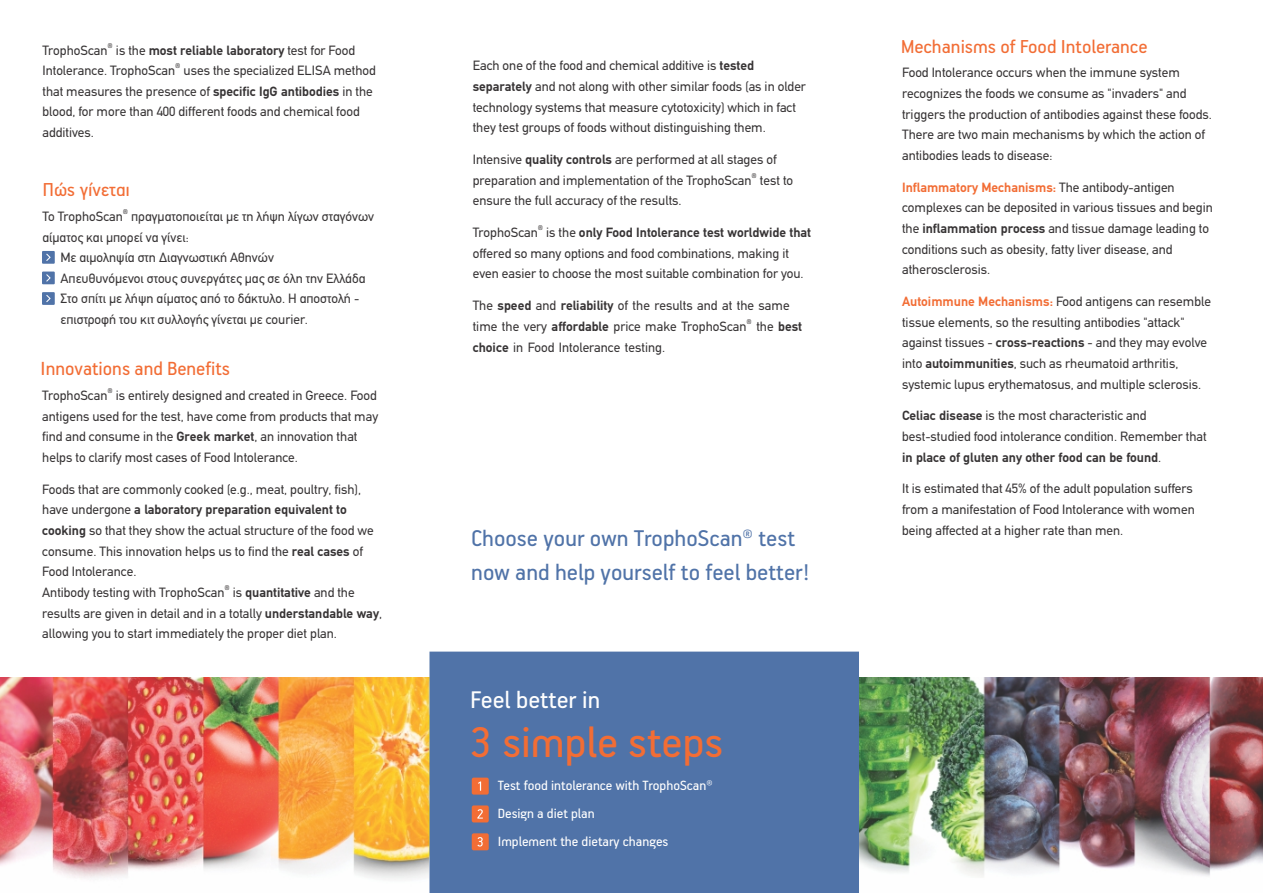
<style>
.page{position:relative;width:1263px;height:893px;background:#fff}
.page>*{position:absolute;margin:0;border:0;box-sizing:border-box;transform-origin:0 0}
.t1{font:48px "PF Handbook Pro";color:#f26d35}
.t2{font:27px "PF Handbook Pro";color:#fefefe}
.t3{font:25.5px/33.5px "PF Handbook Pro";color:#5073a8}
.t4{font:21.3px "PF Handbook Pro";color:#f26d35}
.t5{font:21px "PF Handbook Pro";color:#f26d35}
.t6{font:15px/28px "PF Handbook Pro";color:#fefefe}
.t7{font:13.5px/20.7px "PF Din Text";color:#373435}
.t8{font:6.75px "PF Din Text";color:#373435}
.s1{font-weight:700}
.s2{font-weight:700;color:#f26d35}
</style>
<div class="page">
<img style="left:859px;top:677px;width:404px;height:200px">
<img style="left:0;top:677px;width:429px;height:202px">
<div style="left:429px;top:652px;width:430px;height:241px;background:#5073a8"></div>
<div style="left:472px;top:833px;width:17px;height:17px;background:#f26d35;border-radius:2px"></div>
<svg style="left:477px;top:837px;width:6px;height:9px"></svg>
<div style="left:472px;top:778px;width:17px;height:17px;background:#f26d35;border-radius:2px"></div>
<svg style="left:478px;top:781px;width:3px;height:10px"></svg>
<div style="left:472px;top:805px;width:17px;height:17px;background:#f26d35;border-radius:2px"></div>
<svg style="left:477px;top:809px;width:6px;height:10px"></svg>
<div style="left:42px;top:251px;width:13px;height:13px;background:#5073a8"></div>
<svg style="left:46px;top:254px;width:5px;height:7px"></svg>
<div style="left:42px;top:272px;width:13px;height:12px;background:#5073a8"></div>
<svg style="left:46px;top:274px;width:5px;height:8px"></svg>
<div style="left:42px;top:292px;width:13px;height:13px;background:#5073a8"></div>
<svg style="left:46px;top:295px;width:5px;height:7px"></svg>
<h3 class="t5" style="left:901px;top:37px;width:248px">Mechanisms of Food Intolerance</h3>
<p class="t8" style="left:108px;top:43px;width:7px">®</p>
<p class="t7" style="left:42px;top:41px;width:314px">TrophoScan is the <span class="s1">most reliable laboratory</span> test for Food</p>
<p class="t8" style="left:175px;top:63px;width:7px">®</p>
<p class="t7" style="left:42px;top:61px;width:335px">Intolerance. TrophoScan uses the specialized ELISA method that measures the presence of <span class="s1">specific IgG antibodies</span> in the blood, for more than 400 different foods and chemical food additives.</p>
<p class="t7" style="left:902px;top:64px;width:311px">Food Intolerance occurs when the immune system recognizes the foods we consume as "invaders" and triggers the production of antibodies against these foods.<br>There are two main mechanisms by which the action of antibodies leads to disease:</p>
<p class="t7" style="left:902px;top:178px;width:312px"><span class="s2">Inflammatory Mechanisms:</span> The antibody-antigen complexes can be deposited in various tissues and begin the <span class="s1">inflammation process</span> and tissue damage leading to conditions such as obesity, fatty liver disease, and atherosclerosis.</p>
<p class="t7" style="left:902px;top:292px;width:310px"><span class="s2">Autoimmune Mechanisms:</span> Food antigens can resemble tissue elements, so the resulting antibodies "attack" against tissues - <span class="s1">cross-reactions</span> - and they may evolve into <span class="s1">autoimmunities</span>, such as rheumatoid arthritis, systemic lupus erythematosus, and multiple sclerosis.</p>
<p class="t7" style="left:902px;top:407px;width:306px"><span class="s1">Celiac disease</span> is the most characteristic and best-studied food intolerance condition. Remember that <span class="s1">in place of gluten any other food can be found</span>.</p>
<p class="t7" style="left:902px;top:480px;width:294px">It is estimated that 45% of the adult population suffers from a manifestation of Food Intolerance with women being affected at a higher rate than men.</p>
<p class="t7" style="left:473px;top:57px;width:335px">Each one of the food and chemical additive is <span class="s1">tested separately</span> and not along with other similar foods (as in older technology systems that measure cytotoxicity) which in fact they test groups of foods without distinguishing them.</p>
<p class="t7" style="left:473px;top:150px;width:305px">Intensive <span class="s1">quality controls</span> are performed at all stages of</p>
<p class="t8" style="left:752px;top:173px;width:7px">®</p>
<p class="t7" style="left:473px;top:171px;width:322px">preparation and implementation of the TrophoScan test to ensure the full accuracy of the results.</p>
<p class="t8" style="left:538px;top:225px;width:7px">®</p>
<p class="t7" style="left:473px;top:223px;width:340px">TrophoScan is the <span class="s1">only Food Intolerance test worldwide that </span>offered so many options and food combinations, making it even easier to choose the most suitable combination for you.</p>
<p class="t7" style="left:473px;top:296px;width:318px">The <span class="s1">speed</span> and <span class="s1">reliability</span> of the results and at the same</p>
<p class="t8" style="left:746px;top:319px;width:7px">®</p>
<p class="t7" style="left:473px;top:317px;width:331px">time the very <span class="s1">affordable</span> price make TrophoScan the <span class="s1">best choice</span> in Food Intolerance testing.</p>
<h3 class="t5" style="left:42px;top:180px;width:89px">Πώς γίνεται</h3>
<p class="t8" style="left:123px;top:209px;width:7px">®</p>
<p class="t7" style="left:42px;top:207px;width:333px">Το TrophoScan πραγµατοποιείται µε τη λήψη λίγων σταγόνων</p>
<p class="t7" style="left:42px;top:228px;width:148px">αίµατος και µπορεί να γίνει:</p>
<p class="t7" style="left:60px;top:248px;width:215px">Με αιµοληψία στη Διαγνωστική Αθηνών</p>
<p class="t7" style="left:60px;top:269px;width:307px">Απευθυνόµενοι στους συνεργάτες µας σε όλη την Ελλάδα</p>
<p class="t7" style="left:60px;top:290px;width:300px">Στο σπίτι µε λήψη αίµατος από το δάκτυλο. Η αποστολή -</p>
<p class="t7" style="left:60px;top:310px;width:249px">επιστροφή του κιτ συλλογής γίνεται µε courier.</p>
<h3 class="t4" style="left:41px;top:359px;width:191px">Innovations and Benefits</h3>
<p class="t8" style="left:107px;top:388px;width:7px">®</p>
<p class="t7" style="left:42px;top:386px;width:337px">TrophoScan is entirely designed and created in Greece. Food antigens used for the test, have come from products that may find and consume in the <span class="s1">Greek market</span>, an innovation that helps to clarify most cases of Food Intolerance.</p>
<p class="t7" style="left:42px;top:480px;width:333px">Foods that are commonly cooked (e.g., meat, poultry, fish), have undergone <span class="s1">a laboratory preparation equivalent to cooking</span> so that they show the actual structure of the food we consume. This innovation helps us to find the <span class="s1">real cases</span> of Food Intolerance.</p>
<p class="t8" style="left:224px;top:585px;width:7px">®</p>
<p class="t7" style="left:42px;top:583px;width:341px">Antibody testing with TrophoScan is <span class="s1">quantitative</span> and the results are given in detail and in a totally <span class="s1">understandable way</span>, allowing you to start immediately the proper diet plan.</p>
<h3 class="t3" style="left:471px;top:523px;width:340px">Choose your own TrophoScan® test now and help yourself to feel better!</h3>
<h2 class="t2" style="left:471px;top:687px;width:131px">Feel better in</h2>
<h1 class="t1" style="left:469px;top:721px;width:255px">3 simple steps</h1>
<p class="t6" style="left:498px;top:772px;width:216px">Test food intolerance with TrophoScan®<br>Design a diet plan<br>Implement the dietary changes</p>
</div>
